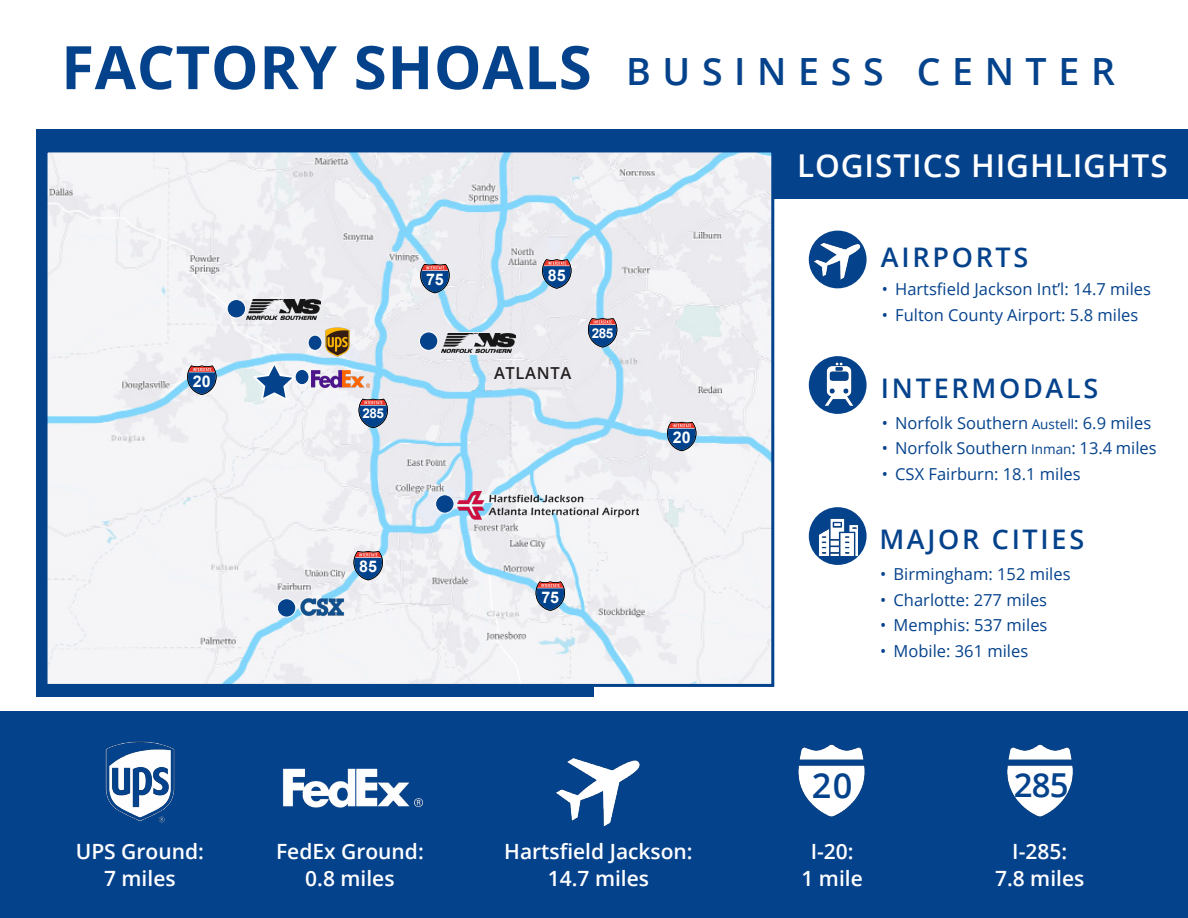
<style>
.page{position:relative;width:1188px;height:918px;background:#fff}
.page>*{position:absolute;margin:0;border:0;box-sizing:border-box;transform-origin:0 0}
.t1{font:700 60px "Open Sans";letter-spacing:.01em;color:#05428c}
.t2{font:600 37.5px "Open Sans";letter-spacing:.31em;color:#05428c}
.t3{font:600 34.5px "Open Sans";color:#05428c}
.t4{font:600 33px "Open Sans";color:#05428c}
.t5{font:600 31.5px "Open Sans";letter-spacing:.03em;color:#fff}
.t6{font:600 27px "Open Sans";letter-spacing:.1em;color:#05428c}
.t7{font:600 21px "Open Sans";color:#fff}
.t8{font:16.5px "Open Sans";color:#05428c}
.t9{font:600 16.5px "Open Sans";letter-spacing:.04em;color:#231f20}
.t10{font:700 16.05px "Arial";color:#fff}
.t11{font:700 13.5px "Arial";letter-spacing:-.03em;color:#fff}
.s1{font-size:13.5px}
</style>
<div class="page">
<div style="left:37px;top:130px;width:1151px;height:567px;background:#05428c"></div>
<div style="left:594px;top:199px;width:594px;height:507px;background:#fff"></div>
<div style="left:0;top:711px;width:1188px;height:207px;background:#05428c"></div>
<svg style="left:809px;top:231px;width:58px;height:57px"></svg>
<img style="left:810px;top:234px;width:54px;height:54px">
<svg style="left:809px;top:356px;width:58px;height:58px"></svg>
<img style="left:813px;top:358px;width:51px;height:52px">
<img style="left:1007px;top:744px;width:66px;height:73px">
<img style="left:798px;top:744px;width:67px;height:73px">
<img style="left:282px;top:768px;width:141px;height:40px">
<img style="left:105px;top:741px;width:70px;height:82px">
<hr style="left:355px;top:764px;width:1px;height:51px;background:#05428c">
<div style="left:809px;top:507px;width:58px;height:58px;background:#05428c;border-radius:50%"></div>
<img style="left:814px;top:512px;width:43px;height:44px">
<img style="left:556px;top:758px;width:84px;height:69px">
<img style="left:49px;top:153px;width:721px;height:530px">
<div style="left:45px;top:149px;width:729px;height:538px;border:3px solid #05428c"></div>
<svg style="left:251px;top:361px;width:47px;height:42px"></svg>
<div style="left:436px;top:495px;width:18px;height:18px;background:#05428c;border-radius:50%"></div>
<div style="left:435px;top:494px;width:19px;height:20px;border:1px solid #fff;border-radius:50%"></div>
<div style="left:419px;top:332px;width:19px;height:18px;background:#05428c;border-radius:50%"></div>
<div style="left:419px;top:332px;width:19px;height:19px;border:1px solid #fff;border-radius:50%"></div>
<div style="left:277px;top:599px;width:19px;height:18px;background:#05428c;border-radius:50%"></div>
<div style="left:277px;top:598px;width:19px;height:19px;border:1px solid #fff;border-radius:50%"></div>
<div style="left:227px;top:300px;width:19px;height:18px;background:#05428c;border-radius:50%"></div>
<div style="left:227px;top:299px;width:19px;height:19px;border:1px solid #fff;border-radius:50%"></div>
<div style="left:281px;top:300px;width:42px;height:19px;background:#ebecee"></div>
<img style="left:247px;top:300px;width:74px;height:19px">
<svg style="left:455px;top:332px;width:35px;height:22px"></svg>
<img style="left:441px;top:333px;width:74px;height:19px">
<svg style="left:485px;top:383px;width:19px;height:8px"></svg>
<div style="left:450px;top:384px;width:20px;height:7px;background:#ecebef"></div>
<svg style="left:451px;top:380px;width:28px;height:12px"></svg>
<svg style="left:297px;top:594px;width:30px;height:25px"></svg>
<img style="left:297px;top:597px;width:49px;height:21px">
<hr style="left:456px;top:503px;width:17px;height:4px;background:#f5f7f9">
<img style="left:457px;top:492px;width:181px;height:27px">
<svg style="left:187px;top:365px;width:30px;height:30px"></svg>
<svg style="left:667px;top:422px;width:29px;height:29px"></svg>
<svg style="left:588px;top:318px;width:29px;height:30px"></svg>
<svg style="left:420px;top:264px;width:30px;height:29px"></svg>
<svg style="left:542px;top:259px;width:30px;height:30px"></svg>
<svg style="left:359px;top:398px;width:29px;height:30px"></svg>
<svg style="left:536px;top:581px;width:29px;height:30px"></svg>
<svg style="left:353px;top:551px;width:30px;height:29px"></svg>
<img style="left:312px;top:371px;width:58px;height:16px">
<div style="left:295px;top:369px;width:14px;height:16px;background:#05428c;border-radius:50%"></div>
<div style="left:295px;top:369px;width:14px;height:16px;border:1px solid #fff;border-radius:50%"></div>
<div style="left:308px;top:335px;width:14px;height:16px;border:1px solid #fff;border-radius:50%"></div>
<img style="left:311px;top:327px;width:52px;height:29px">
<p class="t1" style="left:61px;top:25px;width:532px">FACTORY SHOALS</p>
<p class="t2" style="left:626px;top:46px;width:490px">BUSINESS CENTER</p>
<p class="t5" style="left:797px;top:144px;width:372px">LOGISTICS HIGHLIGHTS</p>
<p class="t10" style="left:193px;top:370px;width:19px">20</p>
<p class="t11" style="left:362px;top:404px;width:23px">285</p>
<p class="t10" style="left:426px;top:268px;width:19px">75</p>
<p class="t10" style="left:548px;top:264px;width:19px">85</p>
<p class="t9" style="left:494px;top:361px;width:79px">ATLANTA</p>
<p class="t11" style="left:592px;top:323px;width:23px">285</p>
<p class="t10" style="left:359px;top:555px;width:19px">85</p>
<p class="t10" style="left:541px;top:586px;width:19px">75</p>
<p class="t10" style="left:673px;top:426px;width:19px">20</p>
<p class="t6" style="left:881px;top:238px;width:149px">AIRPORTS</p>
<p class="t8" style="left:882px;top:278px;width:271px">• Hartsfield Jackson Int’l: 14.7 miles</p>
<p class="t8" style="left:882px;top:303px;width:258px">• Fulton County Airport: 5.8 miles</p>
<p class="t6" style="left:881px;top:369px;width:219px">INTERMODALS</p>
<p class="t8" style="left:882px;top:411px;width:271px">• Norfolk Southern <span class="s1">Austell</span>: 6.9 miles</p>
<p class="t8" style="left:882px;top:437px;width:277px">• Norfolk Southern <span class="s1">Inman</span>: 13.4 miles</p>
<p class="t8" style="left:882px;top:462px;width:200px">• CSX Fairburn: 18.1 miles</p>
<p class="t6" style="left:879px;top:521px;width:206px">MAJOR CITIES</p>
<p class="t8" style="left:880px;top:563px;width:192px">• Birmingham: 152 miles</p>
<p class="t8" style="left:880px;top:589px;width:169px">• Charlotte: 277 miles</p>
<p class="t8" style="left:880px;top:614px;width:169px">• Memphis: 537 miles</p>
<p class="t8" style="left:880px;top:640px;width:150px">• Mobile: 361 miles</p>
<p class="t3" style="left:812px;top:762px;width:42px">20</p>
<p class="t4" style="left:1014px;top:762px;width:56px">285</p>
<p class="t7" style="left:76px;top:837px;width:130px">UPS Ground:</p>
<p class="t7" style="left:104px;top:864px;width:73px">7 miles</p>
<p class="t7" style="left:276px;top:837px;width:149px">FedEx Ground:</p>
<p class="t7" style="left:305px;top:864px;width:91px">0.8 miles</p>
<p class="t7" style="left:504px;top:837px;width:190px">Hartsfield Jackson:</p>
<p class="t7" style="left:548px;top:864px;width:103px">14.7 miles</p>
<p class="t7" style="left:811px;top:837px;width:44px">I-20:</p>
<p class="t7" style="left:802px;top:864px;width:63px">1 mile</p>
<p class="t7" style="left:1012px;top:837px;width:56px">I-285:</p>
<p class="t7" style="left:995px;top:864px;width:91px">7.8 miles</p>
</div>
